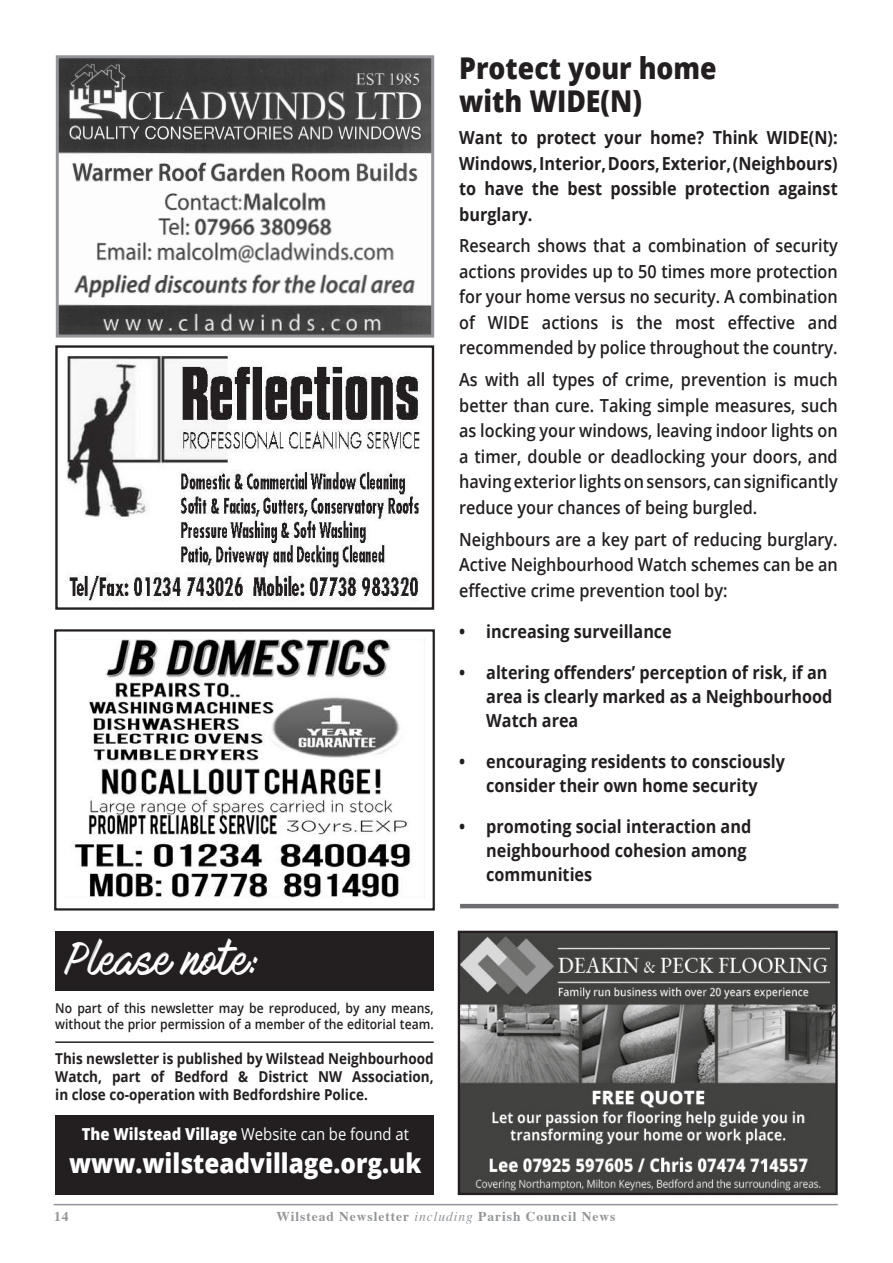
<style>
.page{position:relative;width:893px;height:1263px;background:#fff}
.page>*{position:absolute;margin:0;border:0;box-sizing:border-box;transform-origin:0 0}
.t1{font:40.5px "Mark My Words";color:#fff}
.t2{font:800 30px/33px "Open Sans";color:#231f20;scale:.89 1}
.t3{font:800 27px "Open Sans";color:#fff;scale:.9 1}
.t4{font:600 18px/25.5px "Open Sans";color:#231f20;text-align:justify;scale:.9 1}
.t5{font:700 18px/24px "Open Sans";color:#231f20;scale:.9 1}
.t6{font:16.5px "Open Sans";color:#fff;scale:.9 1}
.t7{font:700 15px/18px "Open Sans";color:#231f20;text-align:justify;scale:.9 1}
.t8{font:600 13.5px/16.2px "Open Sans";color:#231f20;scale:.9 1}
.t9{font:700 13.5px "Times";letter-spacing:.07em;color:#939598}
.s1{font-weight:800}
.s2{font-weight:400;font-style:italic}
</style>
<div class="page">
<hr style="left:54px;top:1204px;width:784px;height:1px;background:#939598">
<div style="left:55px;top:931px;width:379px;height:60px;background:#231f20"></div>
<hr style="left:55px;top:1041px;width:379px;height:2px;background:#231f20">
<div style="left:55px;top:1115px;width:379px;height:79px;background:#231f20"></div>
<img style="left:60px;top:59px;width:370px;height:275px">
<div style="left:56px;top:55px;width:378px;height:283px;border:3px solid #939598"></div>
<div style="left:54px;top:629px;width:381px;height:281px;border:2px solid #231f20"></div>
<img style="left:74px;top:640px;width:338px;height:258px">
<img style="left:66px;top:355px;width:354px;height:246px">
<div style="left:55px;top:345px;width:379px;height:265px;border:2px solid #231f20"></div>
<img style="left:461px;top:934px;width:374px;height:258px">
<div style="left:458px;top:931px;width:380px;height:264px;border:2px solid #231f20"></div>
<hr style="left:460px;top:904px;width:378px;height:4px;background:#6c6d70">
<p class="t1" style="left:65px;top:937px;width:195px">Please note:</p>
<p class="t8" style="left:55px;top:1000px;width:422px">No part of this newsletter may be reproduced, by any means, without the prior permission of a member of the editorial team.</p>
<p class="t7" style="left:55px;top:1049px;width:422px">This newsletter is published by Wilstead Neighbourhood Watch, part of Bedford &amp; District NW Association, in close co-operation with Bedfordshire Police.</p>
<p class="t6" style="left:82px;top:1123px;width:365px"><span class="s1">The Wilstead Village</span> Website can be found at</p>
<p class="t3" style="left:69px;top:1142px;width:393px">www.wilsteadvillage.org.uk</p>
<p class="t2" style="left:459px;top:50px;width:291px">Protect your home with WIDE(N)</p>
<p class="t5" style="left:459px;top:124px;width:422px;line-height:25.5px;text-align:justify">Want to protect your home? Think WIDE(N):<br>Windows, Interior, Doors, Exterior, (Neighbours) to have the best possible protection against burglary.</p>
<p class="t4" style="left:459px;top:233px;width:422px">Research shows that a combination of security actions provides up to 50 times more protection for your home versus no security. A combination of WIDE actions is the most effective and recommended by police throughout the country.</p>
<p class="t4" style="left:459px;top:367px;width:422px">As with all types of crime, prevention is much better than cure. Taking simple measures, such as locking your windows, leaving indoor lights on a timer, double or deadlocking your doors, and having exterior lights on sensors, can significantly reduce your chances of being burgled.</p>
<p class="t4" style="left:459px;top:526px;width:422px">Neighbours are a key part of reducing burglary.<br>Active Neighbourhood Watch schemes can be an effective crime prevention tool by:</p>
<p class="t5" style="left:459px;top:619px;width:238px">• increasing surveillance</p>
<p class="t5" style="left:486px;top:660px;width:386px;text-indent:-27px">• altering offenders’ perception of risk, if an area is clearly marked as a Neighbourhood<br>Watch area</p>
<p class="t5" style="left:459px;top:749px;width:363px;text-align:center">• encouraging residents to consciously consider their own home security</p>
<p class="t5" style="left:486px;top:814px;width:296px;text-indent:-27px">• promoting social interaction and neighbourhood cohesion among communities</p>
<p class="t9" style="left:54px;top:1203px;width:16px">14</p>
<p class="t9" style="left:277px;top:1203px;width:340px">Wilstead Newsletter <span class="s2">including</span> Parish Council News</p>
</div>
